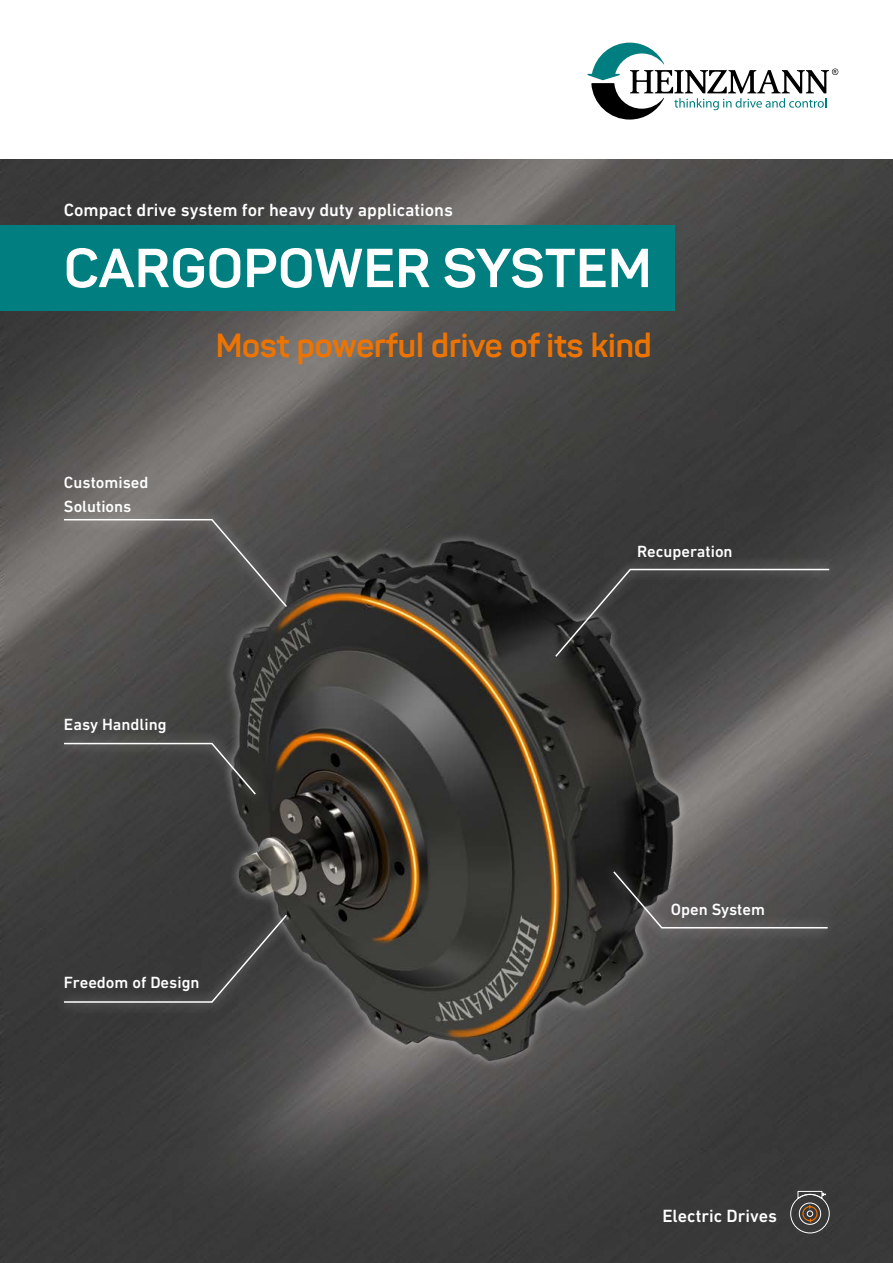
<style>
.page{position:relative;width:893px;height:1263px;background:#fff}
.page>*{position:absolute;margin:0;border:0;box-sizing:border-box;transform-origin:0 0}
.t1{font:700 54px "Sahar";letter-spacing:.01em;color:#fff}
.t2{font:700 33px "Sahar";color:#ee7402}
.t3{font:500 18px "DIN Next LT Pro";color:#fff}
.t4{font:500 16.5px/24px "DIN Next LT Pro";color:#fff}
</style>
<div class="page">
<img style="left:0;top:159px;width:893px;height:1104px">
<img style="left:0;top:480px;width:893px;height:670px">
<svg style="left:587px;top:43px;width:251px;height:77px"></svg>
<div style="left:54px;top:507px;width:243px;height:110px;background:#fff;opacity:.8"></div>
<svg style="left:62px;top:518px;width:226px;height:91px"></svg>
<div style="left:545px;top:557px;width:295px;height:110px;background:#fff;opacity:.8"></div>
<svg style="left:554px;top:568px;width:277px;height:90px"></svg>
<div style="left:603px;top:861px;width:235px;height:79px;background:#fff;opacity:.8"></div>
<svg style="left:612px;top:870px;width:217px;height:59px"></svg>
<div style="left:54px;top:904px;width:243px;height:111px;background:#fff;opacity:.8"></div>
<svg style="left:64px;top:913px;width:224px;height:90px"></svg>
<div style="left:54px;top:731px;width:213px;height:74px;background:#fff;opacity:.8"></div>
<svg style="left:62px;top:742px;width:195px;height:54px"></svg>
<div style="left:0;top:225px;width:674px;height:85px;background:#007e80"></div>
<svg style="left:790px;top:1190px;width:40px;height:44px"></svg>
<p class="t3" style="left:64px;top:200px;width:391px">Compact drive system for heavy duty applications</p>
<h1 class="t1" style="left:64px;top:234px;width:589px">CARGOPOWER SYSTEM</h1>
<p class="t4" style="left:64px;top:470px;width:86px">Customised<br>Solutions</p>
<h2 class="t2" style="left:216px;top:325px;width:438px">Most powerful drive of its kind</h2>
<p class="t4" style="left:637px;top:539px;width:97px">Recuperation</p>
<p class="t4" style="left:64px;top:712px;width:104px">Easy Handling</p>
<p class="t4" style="left:64px;top:970px;width:137px">Freedom of Design</p>
<p class="t4" style="left:671px;top:898px;width:96px">Open System</p>
<p class="t3" style="left:662px;top:1206px;width:116px">Electric Drives</p>
</div>
